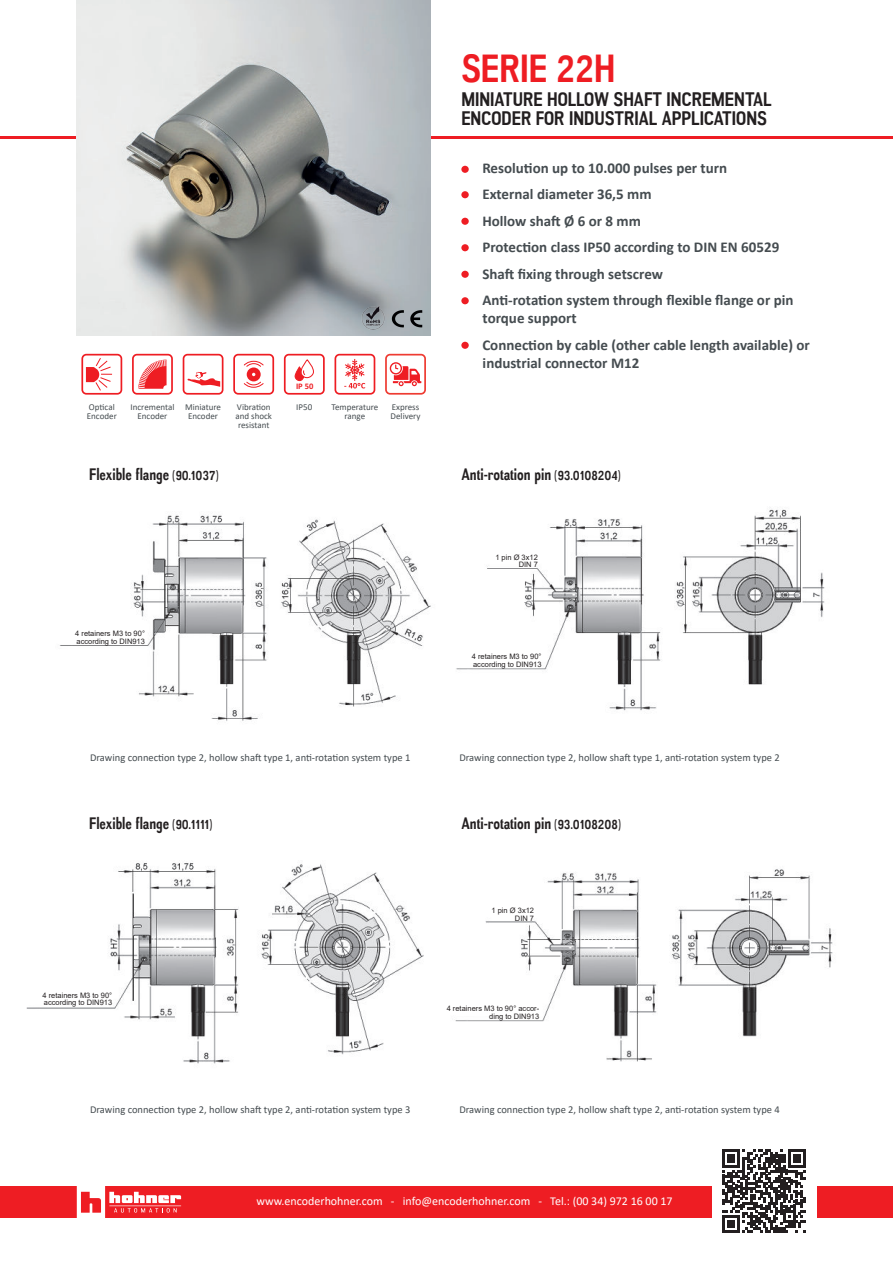
<style>
.page{position:relative;width:893px;height:1263px;background:#fff}
.page>*{position:absolute;margin:0;border:0;box-sizing:border-box;transform-origin:0 0}
.t1{font:700 39px "Akazan";color:#ee1d23}
.t2{font:700 19.5px/19.5px "Akazan";color:#231f20}
.t3{font:700 16.5px "Akazan";color:#231f20}
.t4{font:700 15px/26.5px "Calibri";color:#454c50}
.t5{font:12px "Calibri";color:#fff}
.t6{font:10.5px "Calibri";color:#454c50}
.t7{font:9px/9px "Calibri";color:#454c50}
.t8{font:700 8.55px "Calibri";color:#ee1d23}
.t9{font:7.5px/7.5px "Arial";color:#231f20}
.s1{font-size:13.5px}
</style>
<div class="page">
<hr style="left:0;top:136px;width:893px;height:3px;background:#ee1d23">
<div style="left:0;top:1186px;width:893px;height:32px;background:#ee1d23"></div>
<svg style="left:77px;top:1186px;width:104px;height:32px"></svg>
<img style="left:59px;top:507px;width:766px;height:214px">
<img style="left:26px;top:863px;width:807px;height:201px">
<div style="left:461px;top:166px;width:8px;height:7px;background:#ee1d23;border-radius:50%"></div>
<div style="left:461px;top:191px;width:8px;height:7px;background:#ee1d23;border-radius:50%"></div>
<div style="left:461px;top:218px;width:8px;height:7px;background:#ee1d23;border-radius:50%"></div>
<div style="left:461px;top:244px;width:8px;height:7px;background:#ee1d23;border-radius:50%"></div>
<div style="left:461px;top:271px;width:8px;height:7px;background:#ee1d23;border-radius:50%"></div>
<div style="left:461px;top:297px;width:8px;height:7px;background:#ee1d23;border-radius:50%"></div>
<div style="left:461px;top:342px;width:8px;height:7px;background:#ee1d23;border-radius:50%"></div>
<img style="left:77px;top:0;width:354px;height:335px">
<svg style="left:392px;top:310px;width:12px;height:17px"></svg>
<svg style="left:410px;top:310px;width:12px;height:17px"></svg>
<img style="left:361px;top:306px;width:23px;height:24px">
<div style="left:712px;top:1140px;width:104px;height:102px;background:#fff"></div>
<svg style="left:723px;top:1150px;width:82px;height:82px"></svg>
<div style="left:81px;top:354px;width:41px;height:41px;border:2px solid #ee1d23;border-radius:4px"></div>
<svg style="left:86px;top:358px;width:27px;height:33px"></svg>
<div style="left:132px;top:354px;width:41px;height:41px;border:2px solid #ee1d23;border-radius:4px"></div>
<svg style="left:138px;top:360px;width:29px;height:29px"></svg>
<div style="left:183px;top:354px;width:40px;height:41px;border:2px solid #ee1d23;border-radius:4px"></div>
<svg style="left:188px;top:371px;width:32px;height:16px"></svg>
<div style="left:233px;top:354px;width:41px;height:41px;border:2px solid #ee1d23;border-radius:4px"></div>
<svg style="left:244px;top:361px;width:20px;height:27px"></svg>
<div style="left:284px;top:354px;width:41px;height:41px;border:2px solid #ee1d23;border-radius:4px"></div>
<svg style="left:294px;top:360px;width:20px;height:22px"></svg>
<div style="left:334px;top:354px;width:41px;height:41px;border:2px solid #ee1d23;border-radius:4px"></div>
<svg style="left:344px;top:359px;width:21px;height:29px"></svg>
<div style="left:385px;top:354px;width:41px;height:41px;border:2px solid #ee3b32;border-radius:4px"></div>
<svg style="left:390px;top:362px;width:31px;height:24px"></svg>
<h1 class="t1" style="left:461px;top:54px;width:155px">SERIE 22H</h1>
<h2 class="t2" style="left:461px;top:92px;width:312px">MINIATURE HOLLOW SHAFT INCREMENTAL<br>ENCODER FOR INDUSTRIAL APPLICATIONS</h2>
<p class="t8" style="left:296px;top:381px;width:19px">IP 50</p>
<p class="t7" style="left:87px;top:402px;width:31px">Optical<br>Encoder</p>
<p class="t7" style="left:131px;top:402px;width:45px;text-align:center">Incremental<br>Encoder</p>
<p class="t7" style="left:185px;top:402px;width:38px;text-align:center">Miniature<br>Encoder</p>
<p class="t7" style="left:235px;top:402px;width:38px">Vibration and shock resistant</p>
<p class="t7" style="left:296px;top:403px;width:18px">IP50</p>
<p class="t7" style="left:331px;top:402px;width:48px;text-align:center">Temperature range</p>
<p class="t7" style="left:391px;top:402px;width:31px">Express<br>Delivery</p>
<p class="t3" style="left:89px;top:468px;width:131px">Flexible flange <span class="s1">(90.1037)</span></p>
<p class="t9" style="left:75px;top:630px;width:71px">4 retainers M3 to 90° according to DIN913</p>
<p class="t4" style="left:482px;top:154px;width:313px">Resolution up to 10.000 pulses per turn<br>External diameter 36,5 mm<br>Hollow shaft Ø 6 or 8 mm<br>Protection class IP50 according to DIN EN 60529<br>Shaft fixing through setscrew<br>Anti-rotation system through flexible flange or pin</p>
<p class="t4" style="left:482px;top:305px;width:329px">torque support<br>Connection by cable (other cable length available) or</p>
<p class="t4" style="left:483px;top:349px;width:158px">industrial connector M12</p>
<p class="t3" style="left:461px;top:468px;width:161px">Anti-rotation pin <span class="s1">(93.0108204)</span></p>
<p class="t9" style="left:495px;top:554px;width:44px;text-align:right">1 pin Ø 3x12<br>DIN 7</p>
<p class="t9" style="left:472px;top:653px;width:71px">4 retainers M3 to 90° according to DIN913</p>
<p class="t6" style="left:90px;top:750px;width:322px">Drawing connection type 2, hollow shaft type 1, anti-rotation system type 1</p>
<p class="t6" style="left:459px;top:750px;width:322px">Drawing connection type 2, hollow shaft type 1, anti-rotation system type 2</p>
<p class="t3" style="left:89px;top:816px;width:125px">Flexible flange <span class="s1">(90.1111)</span></p>
<p class="t9" style="left:43px;top:992px;width:71px">4 retainers M3 to 90° according to DIN913</p>
<p class="t3" style="left:461px;top:816px;width:161px">Anti-rotation pin <span class="s1">(93.0108208)</span></p>
<p class="t9" style="left:492px;top:907px;width:44px;text-align:right">1 pin Ø 3x12<br>DIN 7</p>
<p class="t9" style="left:447px;top:1006px;width:94px;text-align:right">4 retainers M3 to 90° accor&shy;ding to DIN913</p>
<p class="t6" style="left:90px;top:1102px;width:322px">Drawing connection type 2, hollow shaft type 2, anti-rotation system type 3</p>
<p class="t6" style="left:459px;top:1102px;width:322px">Drawing connection type 2, hollow shaft type 2, anti-rotation system type 4</p>
<p class="t5" style="left:257px;top:1197px;width:418px">www.encoderhohner.com - info@encoderhohner.com - Tel.: (00 34) 972 16 00 17</p>
</div>
